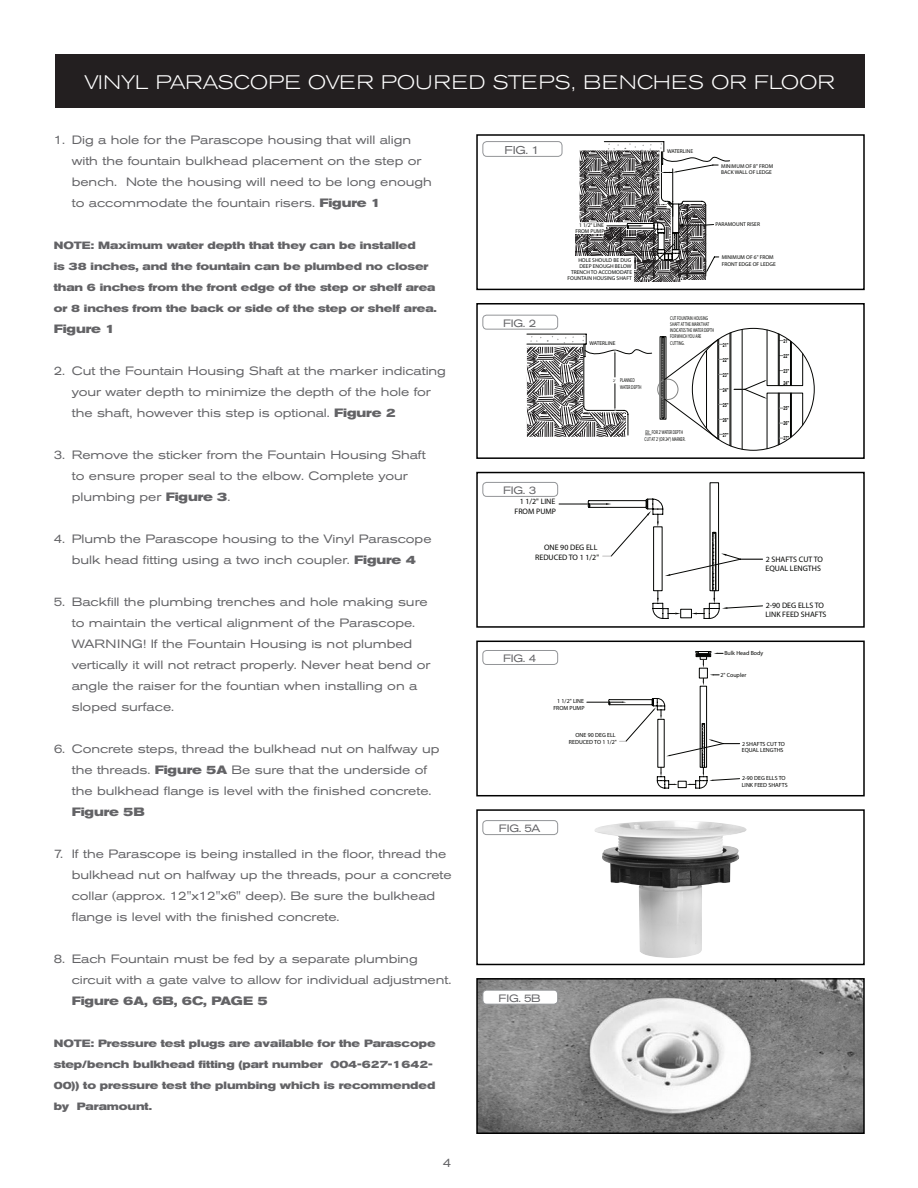
<style>
.page{position:relative;width:918px;height:1188px;background:#fff}
.page>*{position:absolute;margin:0;border:0;box-sizing:border-box;transform-origin:0 0}
.Header-TOC{font:300 expanded 19.5px "Akzidenz Grotesk BE";letter-spacing:.02em;color:#fff}
.t1{font:expanded 12px/21px "Akzidenz Grotesk BE";letter-spacing:-.005em;color:#636366}
.t2{font:700 expanded 12px "Akzidenz Grotesk BE";letter-spacing:-.005em;color:#636366}
.t3{font:expanded 11.25px "Akzidenz Grotesk BE";color:#636366}
.t4{font:expanded 10.65px "Akzidenz Grotesk BE";letter-spacing:-.02em;color:#636366}
.t5{font:700 expanded 10.5px/21px "Akzidenz Grotesk BE";letter-spacing:-.005em;color:#636366}
.t6{font:7.95px/9.4px "Myriad Pro";color:#040503}
.t7{font:6px/7.2px "Myriad Pro";color:#040503}
.t8{font:5.55px/6.3px "Myriad Pro";color:#040503}
.t9{font:5.55px/6.3px "Myriad Pro";color:#040503;scale:.65 1}
.t10{font:700 5.55px/12.1px "Arial";color:#040503;scale:.65 1}
.s1{font-weight:700}
.s2{font-stretch:normal}
.s3{font-size:3.75px}
</style>
<div class="page">
<svg style="left:580px;top:141px;width:150px;height:139px"></svg>
<svg style="left:679px;top:204px;width:26px;height:75px"></svg>
<svg style="left:634px;top:260px;width:47px;height:22px"></svg>
<svg style="left:575px;top:235px;width:82px;height:20px"></svg>
<svg style="left:634px;top:254px;width:22px;height:8px"></svg>
<svg style="left:604px;top:231px;width:52px;height:8px"></svg>
<svg style="left:607px;top:227px;width:18px;height:6px"></svg>
<div style="left:476px;top:134px;width:389px;height:156px;border:2px solid #000"></div>
<div style="left:657px;top:379px;width:21px;height:21px;border:1px solid #808180;border-radius:50%"></div>
<svg style="left:662px;top:330px;width:141px;height:119px"></svg>
<svg style="left:527px;top:334px;width:125px;height:103px"></svg>
<div style="left:476px;top:303px;width:389px;height:156px;border:2px solid #000"></div>
<hr style="left:559px;top:504px;width:47px;height:1px;background:#040503">
<svg style="left:588px;top:483px;width:175px;height:136px"></svg>
<div style="left:476px;top:472px;width:389px;height:156px;border:2px solid #000"></div>
<hr style="left:587px;top:702px;width:35px;height:1px;background:#040503">
<svg style="left:608px;top:674px;width:132px;height:114px"></svg>
<div style="left:699px;top:668px;width:9px;height:10px;background:#fafbfb;border:1px solid #040503"></div>
<svg style="left:695px;top:651px;width:28px;height:17px"></svg>
<div style="left:696px;top:654px;width:15px;height:3px;background:#040503;border:1px solid #040503"></div>
<div style="left:476px;top:641px;width:389px;height:155px;border:2px solid #000"></div>
<img style="left:594px;top:821px;width:153px;height:137px">
<div style="left:476px;top:809px;width:389px;height:156px;border:2px solid #000"></div>
<img style="left:479px;top:981px;width:383px;height:150px">
<div style="left:476px;top:978px;width:389px;height:156px;border:2px solid #000"></div>
<div style="left:483px;top:141px;width:79px;height:15px;border:1px solid #939598;border-radius:4px"></div>
<div style="left:55px;top:54px;width:810px;height:54px;background:#231f20"></div>
<div style="left:483px;top:315px;width:75px;height:14px;border:1px solid #939598;border-radius:4px"></div>
<div style="left:483px;top:482px;width:75px;height:15px;border:1px solid #939598;border-radius:4px"></div>
<div style="left:483px;top:650px;width:75px;height:15px;border:1px solid #939598;border-radius:4px"></div>
<div style="left:483px;top:821px;width:75px;height:14px;border:1px solid #939598;border-radius:4px"></div>
<div style="left:483px;top:990px;width:75px;height:14px;background:#fff;border-radius:4px"></div>
<div style="left:483px;top:990px;width:75px;height:14px;border:1px solid #939598;border-radius:4px"></div>
<p class="Header-TOC" style="left:84px;top:70px;width:752px">VINYL PARASCOPE OVER POURED STEPS, BENCHES OR FLOOR</p>
<p class="t1" style="left:72px;top:130px;width:362px;text-indent:-18px">1. Dig a hole for the Parascope housing that will align with the fountain bulkhead placement on the step or bench. Note the housing will need to be long enough to accommodate the fountain risers. <span class="s1">Figure 1</span></p>
<p class="t5" style="left:54px;top:235px;width:385px">NOTE: Maximum water depth that they can be installed<br>is 38 inches, and the fountain can be plumbed no closer than 6 inches from the front edge of the step or shelf area or 8 inches from the back or side of the step or shelf area.</p>
<p class="t2" style="left:54px;top:322px;width:63px">Figure 1</p>
<p class="t1" style="left:72px;top:361px;width:376px;text-indent:-18px">2. Cut the Fountain Housing Shaft at the marker indicating your water depth to minimize the depth of the hole for the shaft, however this step is optional. <span class="s1">Figure 2</span></p>
<p class="t1" style="left:72px;top:445px;width:355px;text-indent:-18px">3. Remove the sticker from the Fountain Housing Shaft to ensure proper seal to the elbow. Complete your plumbing per <span class="s1">Figure 3</span>.</p>
<p class="t1" style="left:54px;top:529px;width:379px;text-align:center">4. Plumb the Parascope housing to the Vinyl Parascope bulk head fitting using a two inch coupler. <span class="s1">Figure 4</span></p>
<p class="t1" style="left:72px;top:592px;width:360px;text-indent:-18px">5. Backfill the plumbing trenches and hole making sure to maintain the vertical alignment of the Parascope.<br>WARNING! If the Fountain Housing is not plumbed vertically it will not retract properly. Never heat bend or angle the raiser for the fountian when installing on a sloped surface.</p>
<p class="t1" style="left:72px;top:739px;width:369px;text-indent:-18px">6. Concrete steps, thread the bulkhead nut on halfway up the threads. <span class="s1">Figure 5A</span> Be sure that the underside of the bulkhead flange is level with the finished concrete.<br><span class="s1">Figure 5B</span></p>
<p class="t1" style="left:72px;top:844px;width:382px;text-indent:-18px">7. If the Parascope is being installed in the floor, thread the bulkhead nut on halfway up the threads, pour a concrete collar (approx. 12<span class="s2">"</span>x12<span class="s2">"</span>x6<span class="s2">"</span> deep). Be sure the bulkhead flange is level with the finished concrete.</p>
<p class="t1" style="left:72px;top:949px;width:381px;text-indent:-18px">8. Each Fountain must be fed by a separate plumbing circuit with a gate valve to allow for individual adjustment.<br><span class="s1">Figure 6A, 6B, 6C, PAGE 5</span></p>
<p class="t5" style="left:54px;top:1033px;width:383px">NOTE: Pressure test plugs are available for the Parascope step/bench bulkhead fitting (part number 004-627-1642- 00)) to pressure test the plumbing which is recommended by Paramount.</p>
<p class="t1" style="left:443px;top:1152px;width:10px">4</p>
<p class="t3" style="left:504px;top:143px;width:36px">FIG. 1</p>
<p class="t4" style="left:503px;top:316px;width:35px">FIG. 2</p>
<p class="t4" style="left:503px;top:484px;width:35px">FIG. 3</p>
<p class="t8" style="left:667px;top:148px;width:28px">WATERLINE</p>
<p class="t8" style="left:721px;top:162px;width:53px">MINIMUM OF 8" FROM<br>BACK WALL OF LEDGE</p>
<p class="t8" style="left:575px;top:221px;width:31px;text-align:center">1 1/2" LINE<br>FROM PUMP</p>
<p class="t8" style="left:716px;top:221px;width:46px">PARAMOUNT RISER</p>
<p class="t8" style="left:568px;top:257px;width:66px;text-align:right">HOLE SHOULD BE DUG<br>DEEP ENOUGH BELOW<br>TRENCH TO ACCOMODATE<br>FOUNTAIN HOUSING SHAFT</p>
<p class="t8" style="left:722px;top:254px;width:55px">MINIMUM OF 6" FROM<br>FRONT EDGE OF LEDGE</p>
<p class="t8" style="left:589px;top:340px;width:27px">WATERLINE</p>
<p class="t9" style="left:620px;top:377px;width:34px;text-indent:-7px"><span class="s3">2'</span> PLANNED<br>WATER DEPTH</p>
<p class="t9" style="left:670px;top:315px;width:69px">CUT FOUNTAIN HOUSING<br>SHAFT AT THE MARK THAT<br>INDICATES THE WATER DEPTH<br>FOR WHICH YOU ARE<br>CUTTING.</p>
<p class="t9" style="left:645px;top:429px;width:64px;line-height:6.9px">EX: FOR 2' WATER DEPTH<br>CUT AT 2' (OR 24") MARKER.</p>
<p class="t10" style="left:723px;top:339px;width:10px">21"</p>
<p class="t10" style="left:723px;top:354px;width:10px">22"</p>
<p class="t10" style="left:723px;top:369px;width:10px">23"</p>
<p class="t10" style="left:723px;top:384px;width:10px">24"</p>
<p class="t10" style="left:723px;top:399px;width:10px">25"</p>
<p class="t10" style="left:723px;top:414px;width:10px">26"</p>
<p class="t10" style="left:723px;top:429px;width:10px">27"</p>
<p class="t10" style="left:783px;top:335px;width:10px">21"</p>
<p class="t10" style="left:783px;top:350px;width:10px">22"</p>
<p class="t10" style="left:783px;top:365px;width:10px">23"<br>24"</p>
<p class="t10" style="left:783px;top:403px;width:10px">25"</p>
<p class="t10" style="left:783px;top:418px;width:10px">26"</p>
<p class="t10" style="left:783px;top:433px;width:10px">27"</p>
<p class="t6" style="left:515px;top:497px;width:43px;text-align:center">1 1/2" LINE<br>FROM PUMP</p>
<p class="t6" style="left:535px;top:543px;width:65px;text-align:right">ONE 90 DEG ELL<br>REDUCED TO 1 1/2"</p>
<p class="t4" style="left:503px;top:652px;width:35px">FIG. 4</p>
<p class="t7" style="left:553px;top:697px;width:33px;text-align:center">1 1/2" LINE<br>FROM PUMP</p>
<p class="t7" style="left:569px;top:731px;width:49px;text-align:right">ONE 90 DEG ELL<br>REDUCED TO 1 1/2"</p>
<p class="t4" style="left:499px;top:822px;width:43px">FIG. 5A</p>
<p class="t4" style="left:499px;top:991px;width:44px">FIG. 5B</p>
<p class="t6" style="left:765px;top:555px;width:59px;line-height:9px">2 SHAFTS CUT TO<br>EQUAL LENGTHS</p>
<p class="t6" style="left:765px;top:601px;width:63px;line-height:9px">2-90 DEG ELLS TO<br>LINK FEED SHAFTS</p>
<p class="t7" style="left:724px;top:650px;width:41px">Bulk Head Body</p>
<p class="t7" style="left:720px;top:671px;width:27px">2" Coupler</p>
<p class="t7" style="left:742px;top:740px;width:45px;line-height:6.8px">2 SHAFTS CUT TO<br>EQUAL LENGTHS</p>
<p class="t7" style="left:742px;top:775px;width:47px;line-height:6.8px">2-90 DEG ELLS TO<br>LINK FEED SHAFTS</p>
</div>
